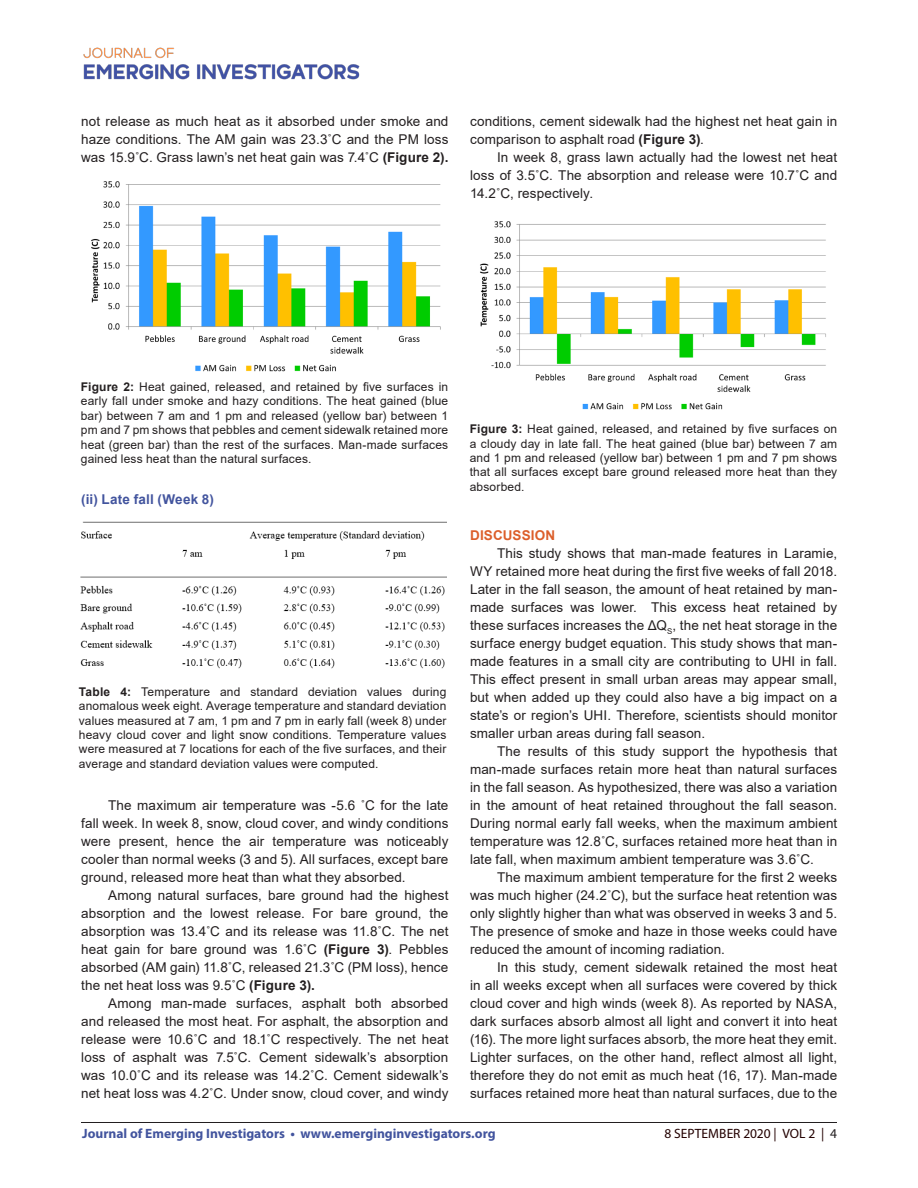
<style>
.page{position:relative;width:918px;height:1188px;background:#fff}
.page>*{position:absolute;margin:0;border:0;box-sizing:border-box;transform-origin:0 0}
.t1{font:13.5px/18px "Arial";letter-spacing:.005em;color:#231f20;text-align:justify}
.t2{font:700 13.5px "Myriad Pro";color:#42549e}
.t3{font:13.5px "Myriad Pro";letter-spacing:-.005em;color:#230000}
.t4{font:700 13.5px "Arial";letter-spacing:.015em;color:#42549e}
.t5{font:700 13.5px "Arial";letter-spacing:.015em;color:#dc5f2b}
.t6{font:12px/14.4px "Arial";letter-spacing:.01em;color:#231f20;text-align:justify}
.s1{font-weight:700}
.s2{color:#231f20}
</style>
<div class="page">
<hr style="left:81px;top:1122px;width:756px;height:1px;background:#231f20">
<img style="left:83px;top:47px;width:277px;height:33px">
<img style="left:91px;top:181px;width:350px;height:191px">
<img style="left:81px;top:521px;width:365px;height:148px">
<img style="left:480px;top:221px;width:346px;height:189px">
<p class="t1" style="left:81px;top:112px;width:369px">not release as much heat as it absorbed under smoke and haze conditions. The AM gain was 23.3˚C and the PM loss was 15.9˚C. Grass lawn’s net heat gain was 7.4˚C <span class="s1">(Figure 2).</span></p>
<p class="t1" style="left:470px;top:112px;width:369px">conditions, cement sidewalk had the highest net heat gain in comparison to asphalt road <span class="s1">(Figure 3)</span>.</p>
<p class="t1" style="left:470px;top:148px;width:369px;text-indent:27px">In week 8, grass lawn actually had the lowest net heat loss of 3.5˚C. The absorption and release were 10.7˚C and 14.2˚C, respectively.</p>
<p class="t6" style="left:81px;top:379px;width:369px"><span class="s1">Figure 2:</span> Heat gained, released, and retained by five surfaces in early fall under smoke and hazy conditions. The heat gained (blue bar) between 7 am and 1 pm and released (yellow bar) between 1 pm and 7 pm shows that pebbles and cement sidewalk retained more heat (green bar) than the rest of the surfaces. Man-made surfaces gained less heat than the natural surfaces.</p>
<p class="t4" style="left:81px;top:490px;width:134px">(ii) Late fall (Week 8)</p>
<p class="t6" style="left:79px;top:684px;width:369px"><span class="s1">Table 4:</span> Temperature and standard deviation values during anomalous week eight. Average temperature and standard deviation values measured at 7 am, 1 pm and 7 pm in early fall (week 8) under heavy cloud cover and light snow conditions. Temperature values were measured at 7 locations for each of the five surfaces, and their average and standard deviation values were computed.</p>
<p class="t1" style="left:81px;top:796px;width:369px;text-indent:27px">The maximum air temperature was -5.6 ˚C for the late fall week. In week 8, snow, cloud cover, and windy conditions were present, hence the air temperature was noticeably cooler than normal weeks (3 and 5). All surfaces, except bare ground, released more heat than what they absorbed.</p>
<p class="t1" style="left:81px;top:886px;width:369px;text-indent:27px">Among natural surfaces, bare ground had the highest absorption and the lowest release. For bare ground, the absorption was 13.4˚C and its release was 11.8˚C. The net heat gain for bare ground was 1.6˚C <span class="s1">(Figure 3)</span>. Pebbles absorbed (AM gain) 11.8˚C, released 21.3˚C (PM loss), hence the net heat loss was 9.5˚C <span class="s1">(Figure 3).</span></p>
<p class="t1" style="left:81px;top:994px;width:369px;text-indent:27px">Among man-made surfaces, asphalt both absorbed and released the most heat. For asphalt, the absorption and release were 10.6˚C and 18.1˚C respectively. The net heat loss of asphalt was 7.5˚C. Cement sidewalk’s absorption was 10.0˚C and its release was 14.2˚C. Cement sidewalk’s net heat loss was 4.2˚C. Under snow, cloud cover, and windy</p>
<p class="t6" style="left:470px;top:422px;width:369px"><span class="s1">Figure 3:</span> Heat gained, released, and retained by five surfaces on a cloudy day in late fall. The heat gained (blue bar) between 7 am and 1 pm and released (yellow bar) between 1 pm and 7 pm shows that all surfaces except bare ground released more heat than they absorbed.</p>
<p class="t5" style="left:470px;top:526px;width:87px">DISCUSSION</p>
<p class="t1" style="left:470px;top:544px;width:369px;text-indent:27px">This study shows that man-made features in Laramie, WY retained more heat during the first five weeks of fall 2018.<br>Later in the fall season, the amount of heat retained by man&shy;made surfaces was lower. This excess heat retained by these surfaces increases the ΔQ<sub>S</sub>, the net heat storage in the surface energy budget equation. This study shows that man&shy;made features in a small city are contributing to UHI in fall.<br>This effect present in small urban areas may appear small, but when added up they could also have a big impact on a state’s or region’s UHI. Therefore, scientists should monitor smaller urban areas during fall season.</p>
<p class="t1" style="left:470px;top:742px;width:369px;text-indent:27px">The results of this study support the hypothesis that man-made surfaces retain more heat than natural surfaces in the fall season. As hypothesized, there was also a variation in the amount of heat retained throughout the fall season.<br>During normal early fall weeks, when the maximum ambient temperature was 12.8˚C, surfaces retained more heat than in late fall, when maximum ambient temperature was 3.6˚C.</p>
<p class="t1" style="left:470px;top:868px;width:369px;text-indent:27px">The maximum ambient temperature for the first 2 weeks was much higher (24.2˚C), but the surface heat retention was only slightly higher than what was observed in weeks 3 and 5.<br>The presence of smoke and haze in those weeks could have reduced the amount of incoming radiation.</p>
<p class="t1" style="left:470px;top:958px;width:369px;text-indent:27px">In this study, cement sidewalk retained the most heat in all weeks except when all surfaces were covered by thick cloud cover and high winds (week 8). As reported by NASA, dark surfaces absorb almost all light and convert it into heat (16). The more light surfaces absorb, the more heat they emit.<br>Lighter surfaces, on the other hand, reflect almost all light, therefore they do not emit as much heat (16, 17). Man-made surfaces retained more heat than natural surfaces, due to the</p>
<p class="t2" style="left:82px;top:1125px;width:415px">Journal of Emerging Investigators • www.emerginginvestigators.org</p>
<p class="t3" style="left:664px;top:1125px;width:174px">8 SEPTEMBER 2020 | VOL 2 | <span class="s2">4</span></p>
</div>
